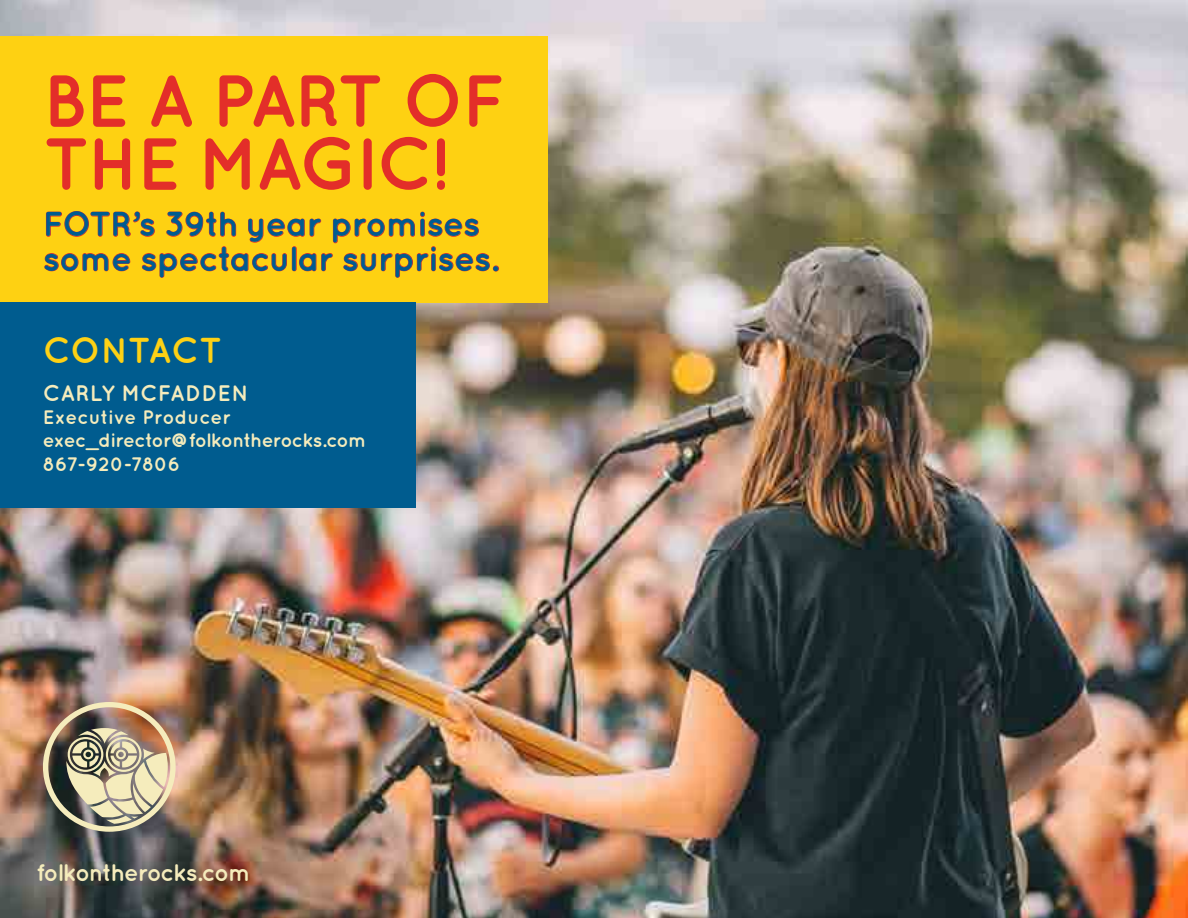
<style>
.page{position:relative;width:1188px;height:918px;background:#fff}
.page>*{position:absolute;margin:0;border:0;box-sizing:border-box;transform-origin:0 0}
.t1{font:700 73.5px/63px "Quicksand";letter-spacing:-.045em;color:#e32e29}
.t2{font:700 36px "Quicksand";letter-spacing:-.01em;color:#fed115}
.t3{font:700 34.5px/34.5px "Quicksand";letter-spacing:-.03em;color:#005b90}
.t4{font:700 24px "Quicksand";letter-spacing:-.05em;color:#f5ecbc}
.t5{font:700 22.5px "Quicksand";letter-spacing:.005em;color:#f5ecbc}
.t6{font:700 19.5px/23.4px "Quicksand";letter-spacing:-.025em;color:#f5ecbc}
</style>
<div class="page">
<img style="left:0;top:0;width:1188px;height:918px">
<div style="left:0;top:37px;width:547px;height:266px;background:#fed112"></div>
<div style="left:0;top:302px;width:416px;height:206px;background:#005c8f"></div>
<svg style="left:44px;top:211px;width:455px;height:67px"></svg>
<img style="left:43px;top:702px;width:133px;height:130px">
<h1 class="t1" style="left:43px;top:67px;width:465px">BE A PART OF<br>THE MAGIC!</h1>
<h3 class="t3" style="left:43px;top:206px;width:457px">FOTR’s 39th year promises some spectacular surprises.</h3>
<h2 class="t2" style="left:43px;top:328px;width:181px">CONTACT</h2>
<p class="t5" style="left:43px;top:379px;width:207px">CARLY MCFADDEN</p>
<p class="t6" style="left:43px;top:405px;width:325px">Executive Producer exec_director@folkontherocks.com<br>867-920-7806</p>
<p class="t4" style="left:36px;top:858px;width:216px">folkontherocks.com</p>
</div>
